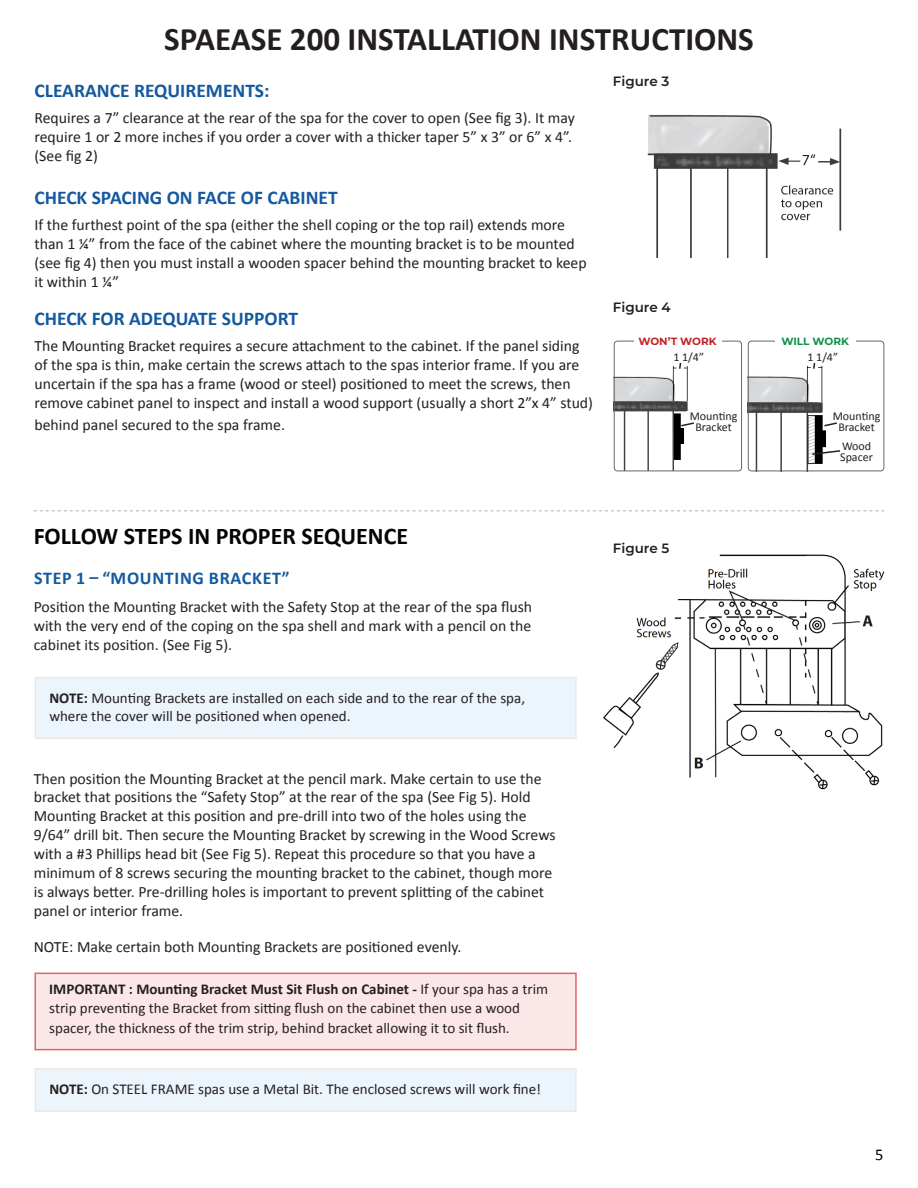
<style>
.page{position:relative;width:918px;height:1188px;background:#fff}
.page>*{position:absolute;margin:0;border:0;box-sizing:border-box;transform-origin:0 0}
.t1{font:700 33px "Calibri";color:#231f20}
.t2{font:700 24px "Calibri";color:#040503}
.t3{font:700 19.5px "Calibri";color:#14599f}
.t4{font:700 18px "Calibri";letter-spacing:.04em;color:#14599f}
.t5{font:16.5px "Calibri";color:#040503}
.t6{font:15.75px/18.9px "Calibri";color:#231f20}
.t7{font:15px/18px "Calibri";color:#231f20}
.t8{font:600 13.5px "Montserrat";color:#231f20}
.t9{font:12px/10.5px "Calibri";color:#231f20;text-align:center}
.t10{font:700 10.5px "Montserrat";color:#c32025}
.t11{font:700 10.5px "Montserrat";color:#119145}
.s1{font-weight:700}
</style>
<div class="page">
<img style="left:647px;top:114px;width:195px;height:143px">
<img style="left:604px;top:554px;width:281px;height:236px">
<svg style="left:34px;top:510px;width:850px;height:1px"></svg>
<div style="left:35px;top:678px;width:541px;height:60px;background:#ecf5fb"></div>
<div style="left:35px;top:1069px;width:541px;height:42px;background:#ecf5fb"></div>
<div style="left:34px;top:973px;width:543px;height:77px;background:#fce7e8"></div>
<img style="left:614px;top:366px;width:83px;height:106px">
<img style="left:748px;top:366px;width:78px;height:105px">
<div style="left:688px;top:411px;width:51px;height:27px;background:#fff"></div>
<svg style="left:678px;top:363px;width:4px;height:7px"></svg>
<svg style="left:812px;top:363px;width:4px;height:7px"></svg>
<svg style="left:680px;top:421px;width:14px;height:7px"></svg>
<svg style="left:823px;top:421px;width:14px;height:7px"></svg>
<div style="left:614px;top:341px;width:128px;height:130px;border:1px solid #656666;border-radius:3px"></div>
<div style="left:748px;top:341px;width:136px;height:130px;border:1px solid #656666;border-radius:3px"></div>
<div style="left:634px;top:334px;width:87px;height:13px;background:#fff"></div>
<div style="left:775px;top:334px;width:80px;height:13px;background:#fff"></div>
<svg style="left:811px;top:449px;width:29px;height:7px"></svg>
<p class="t1" style="left:164px;top:15px;width:591px">SPAEASE 200 INSTALLATION INSTRUCTIONS</p>
<p class="t3" style="left:34px;top:76px;width:237px">CLEARANCE REQUIREMENTS:</p>
<p class="t6" style="left:34px;top:108px;width:542px">Requires a 7” clearance at the rear of the spa for the cover to open (See fig 3). It may</p>
<p class="t6" style="left:34px;top:127px;width:539px">require 1 or 2 more inches if you order a cover with a thicker taper 5” x 3” or 6” x 4”.</p>
<p class="t6" style="left:34px;top:146px;width:65px">(See fig 2)</p>
<p class="t3" style="left:34px;top:184px;width:305px">CHECK SPACING ON FACE OF CABINET</p>
<p class="t6" style="left:34px;top:215px;width:554px">If the furthest point of the spa (either the shell coping or the top rail) extends more than 1 ¼” from the face of the cabinet where the mounting bracket is to be mounted (see fig 4) then you must install a wooden spacer behind the mounting bracket to keep it within 1 ¼”</p>
<p class="t3" style="left:34px;top:305px;width:265px">CHECK FOR ADEQUATE SUPPORT</p>
<p class="t6" style="left:34px;top:336px;width:560px">The Mounting Bracket requires a secure attachment to the cabinet. If the panel siding of the spa is thin, make certain the screws attach to the spas interior frame. If you are uncertain if the spa has a frame (wood or steel) positioned to meet the screws, then remove cabinet panel to inspect and install a wood support (usually a short 2”x 4” stud)</p>
<p class="t6" style="left:34px;top:415px;width:252px">behind panel secured to the spa frame.</p>
<p class="t8" style="left:613px;top:72px;width:58px">Figure 3</p>
<p class="t8" style="left:613px;top:298px;width:59px">Figure 4</p>
<p class="t10" style="left:638px;top:333px;width:80px">WON’T WORK</p>
<p class="t11" style="left:781px;top:333px;width:69px">WILL WORK</p>
<p class="t9" style="left:673px;top:352px;width:32px">1 1/4”</p>
<p class="t9" style="left:807px;top:352px;width:32px">1 1/4”</p>
<p class="t9" style="left:690px;top:411px;width:49px">Mounting<br>Bracket</p>
<p class="t9" style="left:833px;top:411px;width:49px">Mounting<br>Bracket</p>
<p class="t9" style="left:842px;top:440px;width:31px">Wood</p>
<p class="t9" style="left:840px;top:451px;width:34px">Spacer</p>
<p class="t2" style="left:34px;top:519px;width:376px">FOLLOW STEPS IN PROPER SEQUENCE</p>
<p class="t4" style="left:34px;top:565px;width:257px">STEP 1 – “MOUNTING BRACKET”</p>
<p class="t6" style="left:34px;top:597px;width:500px;text-align:justify">Position the Mounting Bracket with the Safety Stop at the rear of the spa flush with the very end of the coping on the spa shell and mark with a pencil on the cabinet its position. (See Fig 5).</p>
<p class="t7" style="left:49px;top:689px;width:477px"><span class="s1">NOTE:</span> Mounting Brackets are installed on each side and to the rear of the spa, where the cover will be positioned when opened.</p>
<p class="t6" style="left:34px;top:768px;width:523px">Then position the Mounting Bracket at the pencil mark. Make certain to use the bracket that positions the “Safety Stop” at the rear of the spa (See Fig 5). Hold Mounting Bracket at this position and pre-drill into two of the holes using the 9/64” drill bit. Then secure the Mounting Bracket by screwing in the Wood Screws with a #3 Phillips head bit (See Fig 5). Repeat this procedure so that you have a minimum of 8 screws securing the mounting bracket to the cabinet, though more is always better. Pre-drilling holes is important to prevent splitting of the cabinet panel or interior frame.</p>
<p class="t6" style="left:34px;top:937px;width:429px">NOTE: Make certain both Mounting Brackets are positioned evenly.</p>
<p class="t7" style="left:49px;top:979px;width:500px;line-height:19.5px"><span class="s1">IMPORTANT : Mounting Bracket Must Sit Flush on Cabinet -</span> If your spa has a trim strip preventing the Bracket from sitting flush on the cabinet then use a wood</p>
<p class="t7" style="left:49px;top:1018px;width:462px">spacer, the thickness of the trim strip, behind bracket allowing it to sit flush.</p>
<p class="t7" style="left:49px;top:1080px;width:493px"><span class="s1">NOTE:</span> On STEEL FRAME spas use a Metal Bit. The enclosed screws will work fine!</p>
<p class="t8" style="left:613px;top:538px;width:58px">Figure 5</p>
<p class="t5" style="left:875px;top:1143px;width:10px">5</p>
</div>
